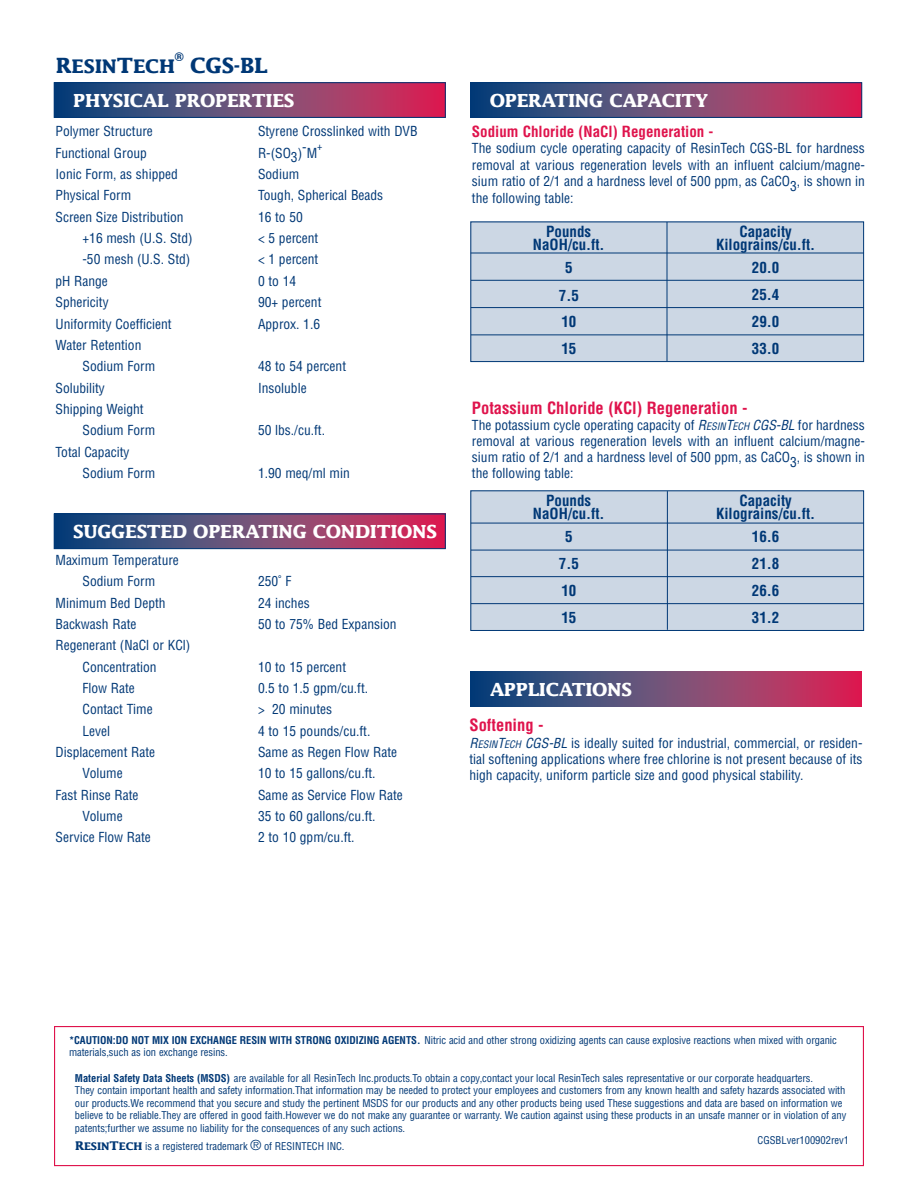
<style>
.page{position:relative;width:918px;height:1188px;background:#fff}
.page>*{position:absolute;margin:0;border:0;box-sizing:border-box;transform-origin:0 0}
.t1{font:700 21px "Lucida";color:#003876}
.t2{font:700 18.75px "Lucida";letter-spacing:-.01em;color:#003876}
.t3{font:700 18px "Lucida";letter-spacing:-.02em;color:#fff}
.t4{font:700 condensed 16.5px "Helvetica";color:#df134c}
.t5{font:700 condensed 15px/13.5px "Helvetica";color:#003876;text-align:center}
.t6{font:700 condensed 15px "Helvetica";color:#df134c}
.t7{font:condensed 13.5px/21.3px "Helvetica";color:#003876;text-align:justify}
.t8{font:700 12px "Helvetica";color:#003876}
.t9{font:condensed 10.5px/12.6px "Helvetica";letter-spacing:-.005em;color:#003876}
.s1{font-size:21px}
.s2{font-style:italic}
.s3{font-style:italic;font-size:10.2px}
.s4{font-weight:700}
.s5{font-family:"Lucida";font-weight:700;font-stretch:normal;font-size:12px}
.s6{font-family:"Lucida";font-weight:700;font-stretch:normal}
.s7{font-size:13.5px}
</style>
<div class="page">
<svg style="left:56px;top:84px;width:388px;height:32px;background:#734471"></svg>
<div style="left:54px;top:82px;width:392px;height:36px;border:1px solid #003876"></div>
<svg style="left:56px;top:516px;width:388px;height:31px;background:#734471"></svg>
<div style="left:54px;top:514px;width:392px;height:35px;border:1px solid #003876"></div>
<svg style="left:472px;top:85px;width:388px;height:31px;background:#734471"></svg>
<div style="left:470px;top:83px;width:392px;height:35px;border:1px solid #003876"></div>
<svg style="left:470px;top:672px;width:392px;height:35px;background:#734471"></svg>
<div style="left:470px;top:222px;width:394px;height:140px;background:#ccd7e4"></div>
<div style="left:470px;top:490px;width:394px;height:141px;background:#ccd7e4"></div>
<div style="left:470px;top:222px;width:394px;height:140px;border:1px solid #003876"></div>
<hr style="left:667px;top:222px;width:1px;height:139px;background:#003876">
<hr style="left:471px;top:253px;width:393px;height:1px;background:#003876">
<hr style="left:471px;top:280px;width:393px;height:1px;background:#003876">
<hr style="left:471px;top:307px;width:393px;height:1px;background:#003876">
<hr style="left:471px;top:334px;width:393px;height:1px;background:#003876">
<div style="left:470px;top:490px;width:394px;height:141px;border:1px solid #003876"></div>
<hr style="left:667px;top:491px;width:1px;height:139px;background:#003876">
<hr style="left:471px;top:523px;width:393px;height:1px;background:#003876">
<hr style="left:471px;top:550px;width:393px;height:1px;background:#003876">
<hr style="left:471px;top:576px;width:393px;height:1px;background:#003876">
<hr style="left:471px;top:603px;width:393px;height:1px;background:#003876">
<div style="left:54px;top:1026px;width:810px;height:140px;border:1px solid #df134c"></div>
<p class="t8" style="left:175px;top:47px;width:10px">®</p>
<h1 class="t1" style="left:190px;top:53px;width:16px">cgs</h1>
<h1 class="t1" style="left:234px;top:53px;width:21px">-bl</h1>
<h3 class="t3" style="left:73px;top:90px;width:223px">PHYSICAL PROPERTIES</h3>
<h2 class="t2" style="left:56px;top:55px;width:121px"><span class="s1">R</span>ESIN<span class="s1">T</span>ECH</h2>
<p class="t7" style="left:56px;top:121px;width:99px">Polymer Structure</p>
<p class="t7" style="left:258px;top:121px;width:161px">Styrene Crosslinked with DVB</p>
<p class="t7" style="left:56px;top:142px;width:93px">Functional Group</p>
<p class="t7" style="left:258px;top:142px;width:61px">R-(SO3)-M</p>
<p class="t9" style="left:317px;top:140px;width:7px">+</p>
<p class="t7" style="left:56px;top:163px;width:124px">Ionic Form, as shipped</p>
<p class="t7" style="left:258px;top:163px;width:43px">Sodium</p>
<p class="t7" style="left:56px;top:185px;width:77px">Physical Form</p>
<p class="t7" style="left:258px;top:185px;width:127px">Tough, Spherical Beads</p>
<p class="t7" style="left:56px;top:206px;width:130px">Screen Size Distribution</p>
<p class="t7" style="left:258px;top:206px;width:46px">16 to 50</p>
<p class="t7" style="left:82px;top:227px;width:112px">+16 mesh (U.S. Std)</p>
<p class="t7" style="left:258px;top:227px;width:62px">&lt; 5 percent</p>
<p class="t7" style="left:82px;top:249px;width:109px">-50 mesh (U.S. Std)</p>
<p class="t7" style="left:258px;top:249px;width:62px">&lt; 1 percent</p>
<p class="t7" style="left:56px;top:270px;width:54px">pH Range</p>
<p class="t7" style="left:258px;top:270px;width:40px">0 to 14</p>
<p class="t7" style="left:56px;top:291px;width:55px">Sphericity</p>
<p class="t7" style="left:258px;top:291px;width:65px">90+ percent</p>
<p class="t7" style="left:56px;top:313px;width:118px">Uniformity Coefficient</p>
<p class="t7" style="left:258px;top:313px;width:64px">Approx. 1.6</p>
<p class="t7" style="left:82px;top:334px;width:74px;text-indent:-27px">Water Retention<br>Sodium Form</p>
<p class="t7" style="left:258px;top:355px;width:90px">48 to 54 percent</p>
<p class="t7" style="left:56px;top:377px;width:51px">Solubility</p>
<p class="t7" style="left:258px;top:377px;width:50px">Insoluble</p>
<p class="t7" style="left:82px;top:398px;width:74px;text-indent:-27px">Shipping Weight<br>Sodium Form</p>
<p class="t7" style="left:258px;top:419px;width:69px">50 lbs./cu.ft.</p>
<p class="t7" style="left:82px;top:441px;width:74px;text-indent:-27px">Total Capacity<br>Sodium Form</p>
<p class="t7" style="left:258px;top:462px;width:93px">1.90 meq/ml min</p>
<h3 class="t3" style="left:73px;top:521px;width:365px">SUGGESTED OPERATING CONDITIONS</h3>
<p class="t7" style="left:56px;top:549px;width:125px;text-align:center">Maximum Temperature<br>Sodium Form</p>
<p class="t7" style="left:258px;top:570px;width:35px">250˚ F</p>
<p class="t7" style="left:56px;top:592px;width:112px">Minimum Bed Depth</p>
<p class="t7" style="left:258px;top:592px;width:53px">24 inches</p>
<p class="t7" style="left:56px;top:613px;width:82px">Backwash Rate</p>
<p class="t7" style="left:258px;top:613px;width:140px">50 to 75% Bed Expansion</p>
<p class="t7" style="left:56px;top:635px;width:136px;text-align:center">Regenerant (NaCl or KCl)<br>Concentration</p>
<p class="t7" style="left:258px;top:656px;width:90px">10 to 15 percent</p>
<p class="t7" style="left:82px;top:677px;width:54px">Flow Rate</p>
<p class="t7" style="left:258px;top:677px;width:112px">0.5 to 1.5 gpm/cu.ft.</p>
<p class="t7" style="left:82px;top:699px;width:72px">Contact Time</p>
<p class="t7" style="left:258px;top:699px;width:76px">&gt; 20 minutes</p>
<p class="t7" style="left:82px;top:720px;width:29px">Level</p>
<p class="t7" style="left:258px;top:720px;width:114px">4 to 15 pounds/cu.ft.</p>
<p class="t7" style="left:56px;top:741px;width:101px">Displacement Rate</p>
<p class="t7" style="left:258px;top:741px;width:141px">Same as Regen Flow Rate</p>
<p class="t7" style="left:82px;top:763px;width:42px">Volume</p>
<p class="t7" style="left:258px;top:763px;width:119px">10 to 15 gallons/cu.ft.</p>
<p class="t7" style="left:56px;top:784px;width:85px">Fast Rinse Rate</p>
<p class="t7" style="left:258px;top:784px;width:146px">Same as Service Flow Rate</p>
<p class="t7" style="left:82px;top:805px;width:42px">Volume</p>
<p class="t7" style="left:258px;top:805px;width:119px">35 to 60 gallons/cu.ft.</p>
<p class="t7" style="left:56px;top:827px;width:97px">Service Flow Rate</p>
<p class="t7" style="left:258px;top:827px;width:98px">2 to 10 gpm/cu.ft.</p>
<h3 class="t3" style="left:490px;top:90px;width:220px">OPERATING CAPACITY</h3>
<p class="t6" style="left:472px;top:122px;width:243px">Sodium Chloride (NaCl) Regeneration -</p>
<p class="t7" style="left:472px;top:140px;width:395px;line-height:16.5px">The sodium cycle operating capacity of ResinTech CGS-BL for hardness removal at various regeneration levels with an influent calcium/magne&shy;sium ratio of 2/1 and a hardness level of 500 ppm, as CaCO3, is shown in the following table:</p>
<p class="t5" style="left:533px;top:224px;width:73px">Pounds<br>NaOH/cu.ft.</p>
<p class="t5" style="left:716px;top:224px;width:101px">Capacity<br>Kilograins/cu.ft.</p>
<p class="t5" style="left:565px;top:261px;width:9px">5</p>
<p class="t5" style="left:752px;top:261px;width:29px">20.0</p>
<p class="t5" style="left:559px;top:289px;width:21px">7.5</p>
<p class="t5" style="left:752px;top:288px;width:29px">25.4</p>
<p class="t5" style="left:561px;top:315px;width:16px">10</p>
<p class="t5" style="left:752px;top:315px;width:29px">29.0</p>
<p class="t5" style="left:561px;top:342px;width:16px">15</p>
<p class="t5" style="left:752px;top:342px;width:29px">33.0</p>
<p class="t4" style="left:472px;top:398px;width:277px">Potassium Chloride (KCl) Regeneration -</p>
<p class="t7" style="left:472px;top:417px;width:394px;line-height:16.2px">The potassium cycle operating capacity of <span class="s2">R</span><span class="s3">ESIN</span><span class="s2">T</span><span class="s3">ECH</span> <span class="s2">CGS-BL</span> for hardness removal at various regeneration levels with an influent calcium/magne&shy;sium ratio of 2/1 and a hardness level of 500 ppm, as CaCO3, is shown in the following table:</p>
<p class="t5" style="left:716px;top:493px;width:101px">Capacity<br>Kilograins/cu.ft.</p>
<p class="t5" style="left:565px;top:530px;width:9px">5</p>
<p class="t5" style="left:752px;top:530px;width:29px">16.6</p>
<p class="t5" style="left:559px;top:557px;width:21px">7.5</p>
<p class="t5" style="left:752px;top:557px;width:29px">21.8</p>
<p class="t5" style="left:561px;top:584px;width:16px">10</p>
<p class="t5" style="left:752px;top:584px;width:29px">26.6</p>
<p class="t5" style="left:561px;top:611px;width:16px">15</p>
<p class="t5" style="left:752px;top:611px;width:29px">31.2</p>
<p class="t5" style="left:533px;top:493px;width:73px">Pounds<br>NaOH/cu.ft.</p>
<h3 class="t3" style="left:490px;top:679px;width:144px">APPLICATIONS</h3>
<p class="t4" style="left:470px;top:715px;width:76px">Softening -</p>
<p class="t7" style="left:469px;top:734px;width:394px;line-height:16.2px"><span class="s2">R</span><span class="s3">ESIN</span><span class="s2">T</span><span class="s3">ECH</span> <span class="s2">CGS-BL</span> is ideally suited for industrial, commercial, or residen&shy;tial softening applications where free chlorine is not present because of its high capacity, uniform particle size and good physical stability.</p>
<p class="t9" style="left:69px;top:1033px;width:769px"><span class="s4">*CAUTION:DO NOT MIX ION EXCHANGE RESIN WITH STRONG OXIDIZING AGENTS.</span> Nitric acid and other strong oxidizing agents can cause explosive reactions when mixed with organic materials,such as ion exchange resins.</p>
<p class="t9" style="left:75px;top:1071px;width:773px"><span class="s4">Material Safety Data Sheets (MSDS)</span> are available for all ResinTech Inc.products.To obtain a copy,contact your local ResinTech sales representative or our corporate headquarters.<br>They contain important health and safety information.That information may be needed to protect your employees and customers from any known health and safety hazards associated with our products.We recommend that you secure and study the pertinent MSDS for our products and any other products being used These suggestions and data are based on information we believe to be reliable.They are offered in good faith.However we do not make any guarantee or warranty. We caution against using these products in an unsafe manner or in violation of any patents;further we assume no liability for the consequences of any such actions.</p>
<p class="t9" style="left:75px;top:1140px;width:271px"><span class="s5">R</span><span class="s6">ESIN</span><span class="s5">T</span><span class="s6">ECH</span> is a registered trademark <span class="s7">®</span> of RESINTECH INC.</p>
<p class="t9" style="left:758px;top:1134px;width:93px">CGSBLver100902rev1</p>
</div>
